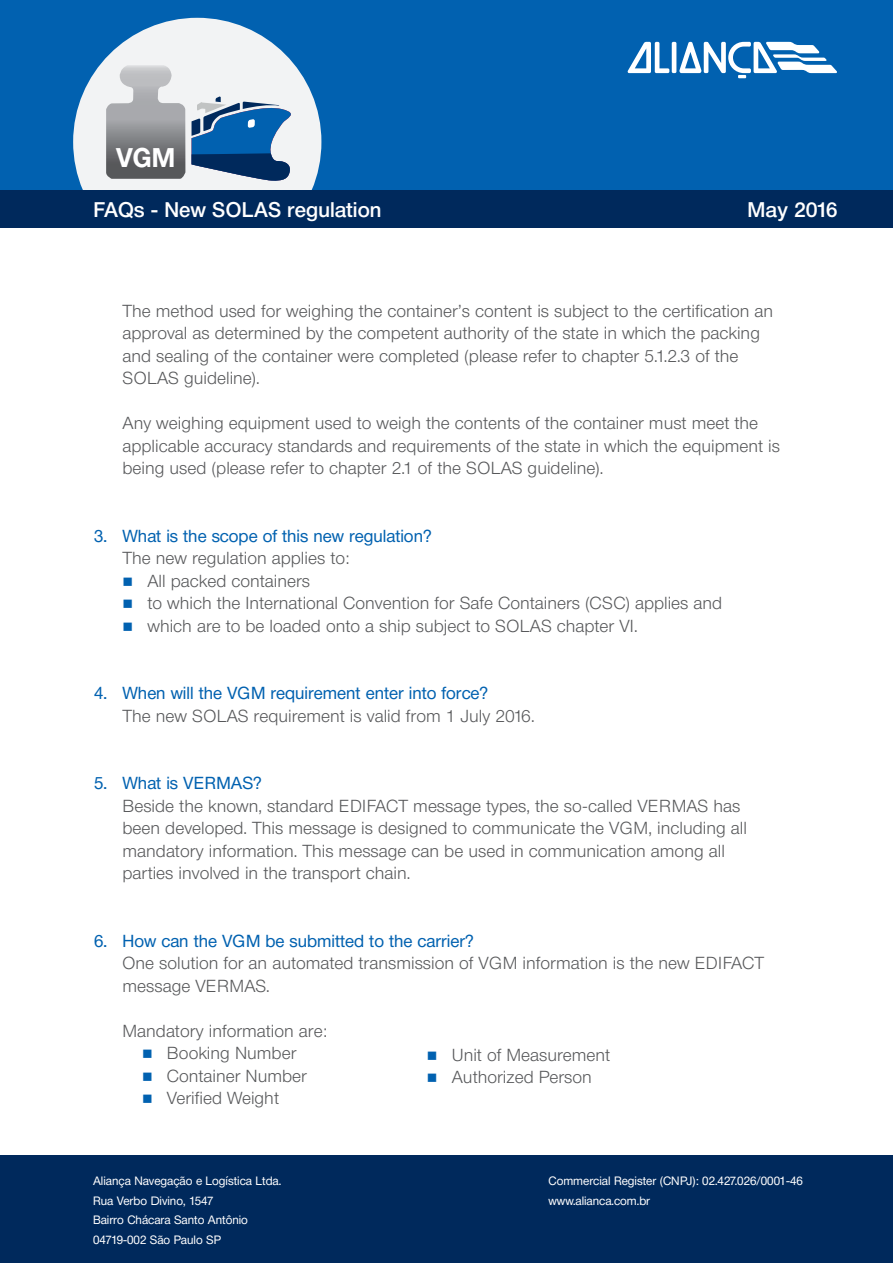
<style>
.page{position:relative;width:893px;height:1263px;background:#fff}
.page>*{position:absolute;margin:0;border:0;box-sizing:border-box;transform-origin:0 0}
.t1{font:700 26.7px "Neue Helvetica BQ";color:#fff}
.t2{font:500 21px "Neue Helvetica BQ";color:#fff}
.t3{font:300 17.25px/22.5px "Neue Helvetica BQ";color:#57585a}
.t4{font:17.25px "Neue Helvetica BQ";color:#0161b0}
.t5{font:12px/19.5px "Neue Helvetica BQ";color:#fff}
.s1{color:#0161b0}
</style>
<div class="page">
<div style="left:0;top:0;width:893px;height:190px;background:#0161b0"></div>
<div style="left:73px;top:18px;width:248px;height:248px;background:#f2f3f4;border-radius:50%"></div>
<div style="left:21px;top:222px;width:325px;height:69px;background:#fff"></div>
<hr style="left:672px;top:42px;width:4px;height:31px;background:#fff;border-radius:2px">
<svg style="left:628px;top:42px;width:41px;height:31px"></svg>
<svg style="left:679px;top:42px;width:158px;height:36px"></svg>
<div style="left:0;top:1155px;width:893px;height:108px;background:#00295c"></div>
<svg style="left:106px;top:65px;width:79px;height:114px"></svg>
<svg style="left:192px;top:96px;width:99px;height:85px"></svg>
<div style="left:0;top:190px;width:893px;height:37px;background:#00295c"></div>
<h1 class="t1" style="left:116px;top:141px;width:61px">VGM</h1>
<p class="t2" style="left:94px;top:196px;width:289px">FAQs - New SOLAS regulation</p>
<p class="t2" style="left:748px;top:196px;width:92px">May 2016</p>
<p class="t3" style="left:123px;top:299px;width:652px">The method used for weighing the container’s content is subject to the certification an approval as determined by the competent authority of the state in which the packing and sealing of the container were completed (please refer to chapter 5.1.2.3 of the SOLAS guideline).</p>
<p class="t3" style="left:123px;top:412px;width:659px">Any weighing equipment used to weigh the contents of the container must meet the applicable accuracy standards and requirements of the state in which the equipment is being used (please refer to chapter 2.1 of the SOLAS guideline).</p>
<p class="t4" style="left:94px;top:525px;width:339px">3. What is the scope of this new regulation?</p>
<p class="t3" style="left:123px;top:547px;width:228px">The new regulation applies to:</p>
<p class="t3" style="left:123px;top:569px;width:189px"><span class="s1">■</span> All packed containers</p>
<p class="t3" style="left:123px;top:592px;width:601px"><span class="s1">■</span> to which the International Convention for Safe Containers (CSC) applies and</p>
<p class="t3" style="left:123px;top:614px;width:517px"><span class="s1">■</span> which are to be loaded onto a ship subject to SOLAS chapter VI.</p>
<p class="t4" style="left:94px;top:682px;width:396px">4. When will the VGM requirement enter into force?</p>
<p class="t3" style="left:123px;top:704px;width:414px">The new SOLAS requirement is valid from 1 July 2016.</p>
<p class="t4" style="left:94px;top:772px;width:169px">5. What is VERMAS?</p>
<p class="t3" style="left:123px;top:794px;width:626px">Beside the known, standard EDIFACT message types, the so-called VERMAS has been developed. This message is designed to communicate the VGM, including all mandatory information. This message can be used in communication among all parties involved in the transport chain.</p>
<p class="t4" style="left:94px;top:930px;width:381px">6. How can the VGM be submitted to the carrier?</p>
<p class="t3" style="left:123px;top:952px;width:643px">One solution for an automated transmission of VGM information is the new EDIFACT message VERMAS.</p>
<p class="t3" style="left:123px;top:1019px;width:206px">Mandatory information are:</p>
<p class="t3" style="left:142px;top:1042px;width:156px"><span class="s1">■</span> Booking Number</p>
<p class="t3" style="left:142px;top:1064px;width:166px"><span class="s1">■</span> Container Number</p>
<p class="t3" style="left:142px;top:1087px;width:138px"><span class="s1">■</span> Verified Weight</p>
<p class="t3" style="left:427px;top:1043px;width:185px"><span class="s1">■</span> Unit of Measurement</p>
<p class="t3" style="left:427px;top:1066px;width:166px"><span class="s1">■</span> Authorized Person</p>
<p class="t5" style="left:93px;top:1171px;width:190px">Aliança Navegação e Logística Ltda.<br>Rua Verbo Divino, 1547<br>Bairro Chácara Santo Antônio<br>04719-002 São Paulo SP</p>
<p class="t5" style="left:548px;top:1171px;width:256px">Commercial Register (CNPJ): 02.427.026/0001-46 www.alianca.com.br</p>
</div>
